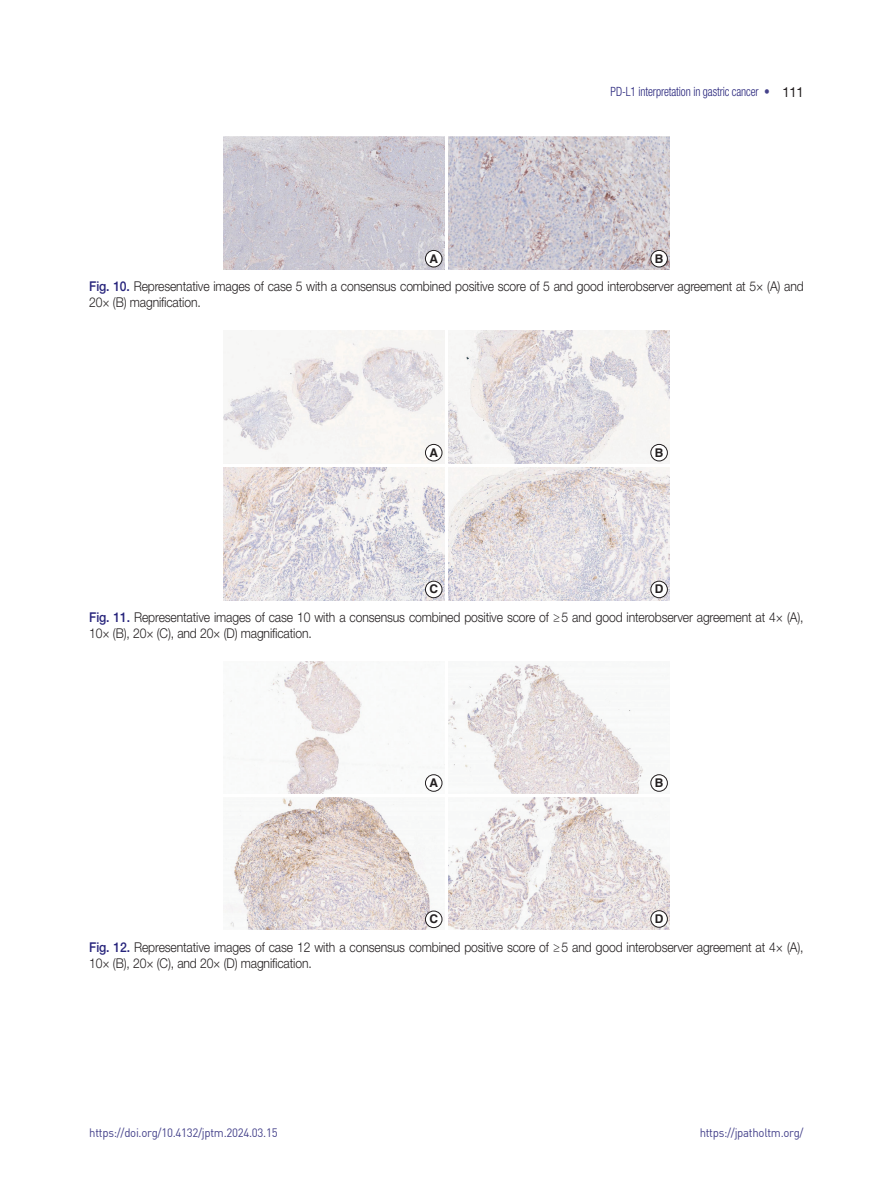
<style>
.page{position:relative;width:893px;height:1191px;background:#fff}
.page>*{position:absolute;margin:0;border:0;box-sizing:border-box;transform-origin:0 0}
.t1{font:300 13.5px/16.2px "Helvetica Neue LT Std";letter-spacing:-.01em;color:#231f20;scale:.9 1}
.t2{font:300 condensed 12.75px "Helvetica Neue LT Std";letter-spacing:-.01em;color:#26237b;scale:.9 1}
.t3{font:12px "Dinreg";letter-spacing:-.025em;color:#45428b;scale:.95 1}
.t4{font:700 12px "Helvetica LT Std";color:#231f20}
.s1{color:#45428b}
.s2{font-weight:400;font-stretch:normal;font-size:13.8px;color:#231f20}
.s3{font-weight:500;color:#26237b}
</style>
<div class="page">
<img style="left:223px;top:136px;width:221px;height:133px">
<img style="left:449px;top:136px;width:221px;height:133px">
<div style="left:425px;top:250px;width:17px;height:17px;background:#fff;border-radius:50%"></div>
<div style="left:425px;top:250px;width:17px;height:17px;border:1px solid #231f20;border-radius:50%"></div>
<div style="left:651px;top:250px;width:16px;height:17px;background:#fff;border-radius:50%"></div>
<div style="left:651px;top:250px;width:17px;height:17px;border:1px solid #231f20;border-radius:50%"></div>
<img style="left:223px;top:331px;width:221px;height:132px">
<img style="left:223px;top:467px;width:221px;height:133px">
<img style="left:449px;top:467px;width:221px;height:133px">
<img style="left:449px;top:331px;width:221px;height:132px">
<div style="left:425px;top:444px;width:17px;height:17px;background:#fff;border-radius:50%"></div>
<div style="left:425px;top:444px;width:17px;height:17px;border:1px solid #231f20;border-radius:50%"></div>
<div style="left:651px;top:444px;width:16px;height:17px;background:#fff;border-radius:50%"></div>
<div style="left:651px;top:444px;width:17px;height:17px;border:1px solid #231f20;border-radius:50%"></div>
<div style="left:425px;top:581px;width:17px;height:17px;background:#fff;border-radius:50%"></div>
<div style="left:425px;top:581px;width:17px;height:17px;border:1px solid #231f20;border-radius:50%"></div>
<div style="left:651px;top:581px;width:16px;height:17px;background:#fff;border-radius:50%"></div>
<div style="left:651px;top:581px;width:17px;height:17px;border:1px solid #231f20;border-radius:50%"></div>
<img style="left:223px;top:661px;width:220px;height:132px">
<img style="left:223px;top:798px;width:221px;height:132px">
<img style="left:449px;top:663px;width:219px;height:130px">
<img style="left:449px;top:798px;width:221px;height:132px">
<div style="left:425px;top:774px;width:17px;height:17px;background:#fff;border-radius:50%"></div>
<div style="left:425px;top:774px;width:17px;height:17px;border:1px solid #231f20;border-radius:50%"></div>
<div style="left:425px;top:911px;width:17px;height:16px;background:#fff;border-radius:50%"></div>
<div style="left:425px;top:910px;width:17px;height:17px;border:1px solid #231f20;border-radius:50%"></div>
<div style="left:651px;top:774px;width:16px;height:17px;background:#fff;border-radius:50%"></div>
<div style="left:651px;top:774px;width:17px;height:17px;border:1px solid #231f20;border-radius:50%"></div>
<div style="left:651px;top:910px;width:16px;height:17px;background:#fff;border-radius:50%"></div>
<div style="left:651px;top:910px;width:17px;height:17px;border:1px solid #231f20;border-radius:50%"></div>
<p class="t2" style="left:611px;top:84px;width:216px">PD-L1 interpretation in gastric cancer <span class="s1">•</span> <span class="s2">111</span></p>
<p class="t4" style="left:429px;top:251px;width:10px">A</p>
<p class="t4" style="left:655px;top:251px;width:10px">B</p>
<p class="t1" style="left:89px;top:278px;width:795px"><span class="s3">Fig. 10.</span> Representative images of case 5 with a consensus combined positive score of 5 and good interobserver agreement at 5× (A) and<br>20× (B) magnification.</p>
<p class="t4" style="left:429px;top:445px;width:10px">A</p>
<p class="t4" style="left:655px;top:445px;width:10px">B</p>
<p class="t4" style="left:429px;top:582px;width:10px">C</p>
<p class="t4" style="left:655px;top:582px;width:10px">D</p>
<p class="t1" style="left:89px;top:608px;width:795px"><span class="s3">Fig. 11.</span> Representative images of case 10 with a consensus combined positive score of ≥5 and good interobserver agreement at 4× (A),<br>10× (B), 20× (C), and 20× (D) magnification.</p>
<p class="t4" style="left:429px;top:775px;width:10px">A</p>
<p class="t4" style="left:429px;top:911px;width:10px">C</p>
<p class="t4" style="left:655px;top:775px;width:10px">B</p>
<p class="t4" style="left:655px;top:911px;width:10px">D</p>
<p class="t1" style="left:89px;top:938px;width:795px"><span class="s3">Fig. 12.</span> Representative images of case 12 with a consensus combined positive score of ≥5 and good interobserver agreement at 4× (A),<br>10× (B), 20× (C), and 20× (D) magnification.</p>
<p class="t3" style="left:89px;top:1125px;width:200px">https://doi.org/10.4132/jptm.2024.03.15</p>
<p class="t3" style="left:700px;top:1125px;width:111px">https://jpatholtm.org/</p>
</div>
